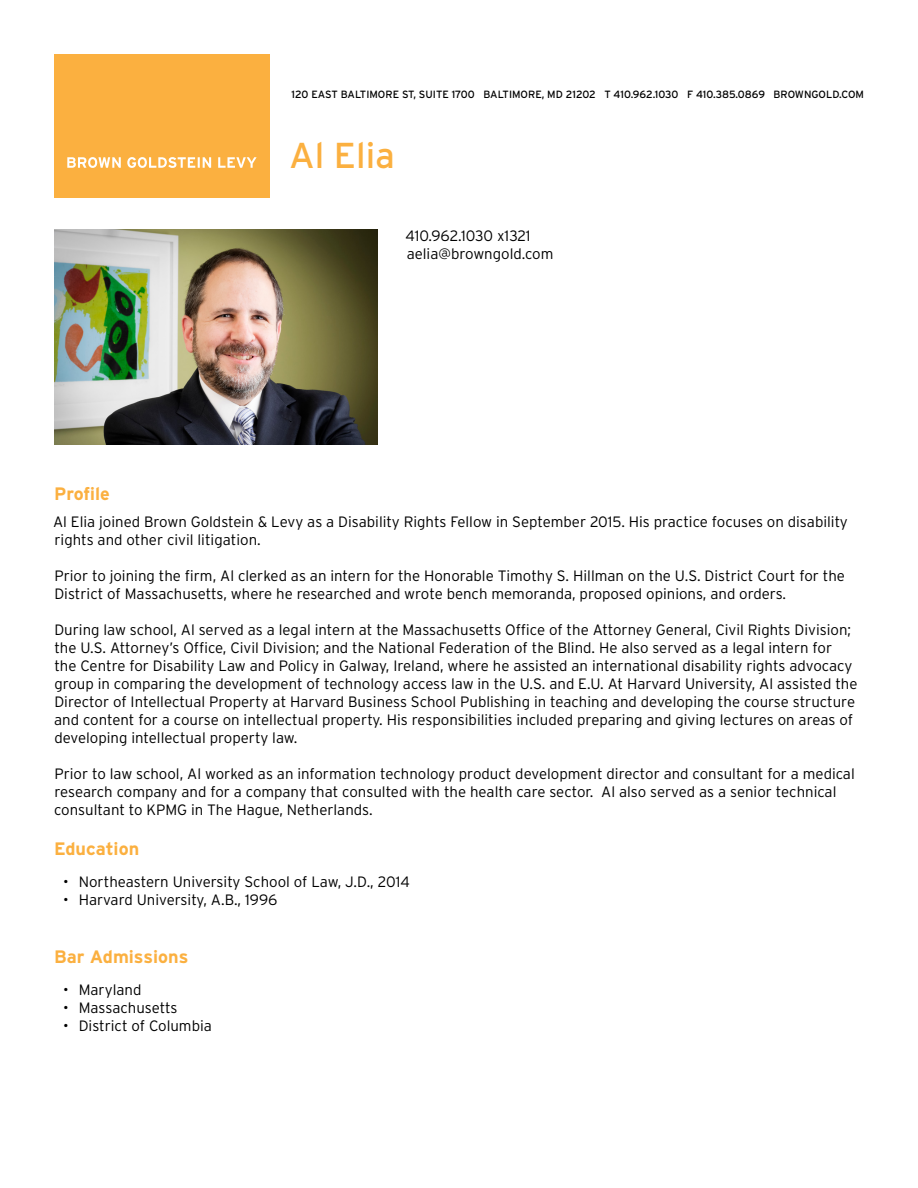
<style>
.page{position:relative;width:918px;height:1188px;background:#fff}
.page>*{position:absolute;margin:0;border:0;box-sizing:border-box;transform-origin:0 0}
.t1{font:36px "Interstate";color:#fbb040}
.t2{font:700 18px "Interstate";color:#fbb040}
.t3{font:300 15px/18px "Interstate";color:#000}
.t4{font:10.5px "Interstate";color:#000}
</style>
<div class="page">
<div style="left:54px;top:54px;width:216px;height:144px;background:#fbb040"></div>
<svg style="left:67px;top:157px;width:190px;height:11px"></svg>
<img style="left:54px;top:230px;width:324px;height:215px">
<p class="t4" style="left:292px;top:88px;width:574px">120 EAST BALTIMORE ST, SUITE 1700 BALTIMORE, MD 21202 T 410.962.1030 F 410.385.0869 BROWNGOLD.COM</p>
<h1 class="t1" style="left:289px;top:133px;width:107px">Al Elia</h1>
<p class="t3" style="left:406px;top:227px;width:149px">410.962.1030 x1321 aelia@browngold.com</p>
<h4 class="t2" style="left:54px;top:483px;width:57px">Profile</h4>
<p class="t3" style="left:53px;top:513px;width:796px">Al Elia joined Brown Goldstein &amp; Levy as a Disability Rights Fellow in September 2015. His practice focuses on disability rights and other civil litigation.</p>
<p class="t3" style="left:54px;top:567px;width:792px">Prior to joining the firm, Al clerked as an intern for the Honorable Timothy S. Hillman on the U.S. District Court for the<br>District of Massachusetts, where he researched and wrote bench memoranda, proposed opinions, and orders.</p>
<p class="t3" style="left:54px;top:621px;width:805px">During law school, Al served as a legal intern at the Massachusetts Office of the Attorney General, Civil Rights Division; the U.S. Attorney’s Office, Civil Division; and the National Federation of the Blind. He also served as a legal intern for the Centre for Disability Law and Policy in Galway, Ireland, where he assisted an international disability rights advocacy group in comparing the development of technology access law in the U.S. and E.U. At Harvard University, Al assisted the Director of Intellectual Property at Harvard Business School Publishing in teaching and developing the course structure and content for a course on intellectual property. His responsibilities included preparing and giving lectures on areas of developing intellectual property law.</p>
<p class="t3" style="left:54px;top:765px;width:802px">Prior to law school, Al worked as an information technology product development director and consultant for a medical research company and for a company that consulted with the health care sector. Al also served as a senior technical consultant to KPMG in The Hague, Netherlands.</p>
<h4 class="t2" style="left:54px;top:838px;width:87px">Education</h4>
<p class="t3" style="left:63px;top:873px;width:348px">• Northeastern University School of Law, J.D., 2014</p>
<p class="t3" style="left:63px;top:891px;width:216px">• Harvard University, A.B., 1996</p>
<h4 class="t2" style="left:54px;top:946px;width:136px">Bar Admissions</h4>
<p class="t3" style="left:63px;top:981px;width:80px">• Maryland</p>
<p class="t3" style="left:63px;top:999px;width:116px">• Massachusetts</p>
<p class="t3" style="left:63px;top:1017px;width:150px">• District of Columbia</p>
</div>
